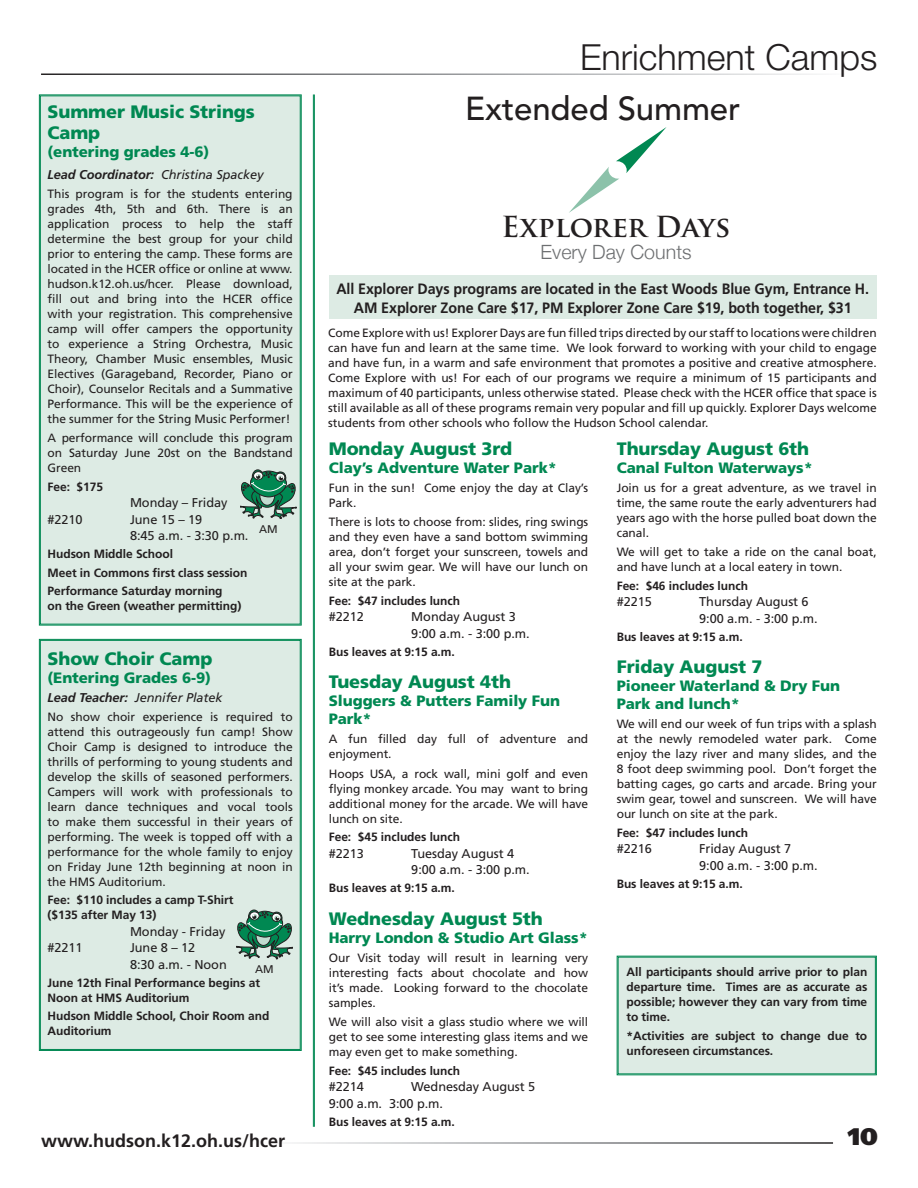
<style>
.page{position:relative;width:918px;height:1188px;background:#fff}
.page>*{position:absolute;margin:0;border:0;box-sizing:border-box;transform-origin:0 0}
.t1{font:300 36px "Helvetica Neue";color:#231f20}
.t2{font:500 33px "Avenir";letter-spacing:-.005em;color:#231f20}
.t3{font:700 28.2px "Trajan Pro";color:#231f20}
.t4{font:900 24px "Frutiger";color:#231f20}
.t5{font:900 18px/21.6px "Frutiger";letter-spacing:-.005em;color:#008852}
.t6{font:700 18px "Frutiger";color:#231f20}
.t7{font:900 15px/18px "Frutiger";letter-spacing:-.005em;color:#008852}
.t8{font:700 15px/18.6px "Frutiger";letter-spacing:-.005em;color:#231f20;text-align:center;scale:.95 1}
.t9{font:12.75px/16.5px "Frutiger";letter-spacing:-.005em;color:#231f20}
.t10{font:italic 700 12.75px "Frutiger";letter-spacing:-.005em;color:#231f20}
.t11{font:italic 12.75px "Frutiger";letter-spacing:-.005em;color:#231f20}
.t12{font:12px/15px "Frutiger";letter-spacing:-.005em;color:#231f20;text-align:justify}
.t13{font:700 12px/15px "Frutiger";letter-spacing:-.005em;color:#231f20}
.t14{font:11.1px "Frutiger";color:#231f20}
.s1{font-weight:400}
.s2{font-weight:700}
</style>
<div class="page">
<div style="left:39px;top:94px;width:263px;height:532px;background:#ddebe4"></div>
<div style="left:40px;top:96px;width:260px;height:528px;border:1px solid #008852"></div>
<div style="left:39px;top:639px;width:263px;height:412px;background:#ddebe4"></div>
<div style="left:40px;top:640px;width:260px;height:410px;border:1px solid #008852"></div>
<svg style="left:616px;top:955px;width:261px;height:121px;background:#d4e7de"></svg>
<div style="left:329px;top:276px;width:548px;height:43px;background:#ddebe4"></div>
<svg style="left:569px;top:127px;width:98px;height:86px"></svg>
<hr style="left:314px;top:94px;width:1px;height:1033px;background:#008852">
<hr style="left:313px;top:94px;width:1px;height:1033px;background:#008852">
<div style="left:252px;top:470px;width:11px;height:14px;border:1px solid #231f20;border-radius:50%"></div>
<svg style="left:240px;top:471px;width:57px;height:48px;background:#629882"></svg>
<div style="left:248px;top:910px;width:12px;height:14px;border:1px solid #231f20;border-radius:50%"></div>
<svg style="left:236px;top:911px;width:57px;height:48px;background:#629882"></svg>
<h3 class="t5" style="left:48px;top:100px;width:209px">Summer Music Strings<br>Camp</h3>
<p class="t7" style="left:48px;top:143px;width:163px">(entering grades 4-6)</p>
<p class="t10" style="left:48px;top:167px;width:217px">Lead Coordinator: <span class="s1">Christina Spackey</span></p>
<p class="t12" style="left:48px;top:186px;width:247px">This program is for the students entering grades 4th, 5th and 6th. There is an application process to help the staff determine the best group for your child prior to entering the camp. These forms are located in the HCER office or online at www. hudson.k12.oh.us/hcer. Please download, fill out and bring into the HCER office with your registration. This comprehensive camp will offer campers the opportunity to experience a String Orchestra, Music Theory, Chamber Music ensembles, Music Electives (Garageband, Recorder, Piano or Choir), Counselor Recitals and a Summative Performance. This will be the experience of the summer for the String Music Performer!</p>
<p class="t12" style="left:48px;top:431px;width:247px">A performance will conclude this program on Saturday June 20st on the Bandstand Green</p>
<p class="t13" style="left:48px;top:479px;width:57px">Fee: $175</p>
<p class="t9" style="left:130px;top:494px;width:99px">Monday – Friday</p>
<p class="t9" style="left:48px;top:511px;width:37px">#2210</p>
<p class="t9" style="left:130px;top:511px;width:120px">June 15 – 19<br>8:45 a.m. - 3:30 p.m.</p>
<p class="t13" style="left:48px;top:545px;width:202px;line-height:18.3px">Hudson Middle School<br>Meet in Commons first class session<br>Performance Saturday morning</p>
<p class="t13" style="left:48px;top:598px;width:195px">on the Green (weather permitting)</p>
<h3 class="t5" style="left:48px;top:647px;width:166px">Show Choir Camp</h3>
<p class="t7" style="left:48px;top:668px;width:165px">(Entering Grades 6-9)</p>
<p class="t11" style="left:48px;top:690px;width:177px"><span class="s2">Lead Teacher:</span> Jennifer Platek</p>
<p class="t12" style="left:48px;top:709px;width:247px">No show choir experience is required to attend this outrageously fun camp! Show Choir Camp is designed to introduce the thrills of performing to young students and develop the skills of seasoned performers.<br>Campers will work with professionals to learn dance techniques and vocal tools to make them successful in their years of performing. The week is topped off with a performance for the whole family to enjoy on Friday June 12th beginning at noon in the HMS Auditorium.</p>
<p class="t13" style="left:48px;top:893px;width:188px">Fee: $110 includes a camp T-Shirt ($135 after May 13)</p>
<p class="t9" style="left:130px;top:923px;width:97px">Monday - Friday</p>
<p class="t9" style="left:48px;top:940px;width:37px">#2211</p>
<p class="t9" style="left:130px;top:940px;width:98px">June 8 – 12<br>8:30 a.m. - Noon</p>
<p class="t13" style="left:48px;top:975px;width:214px">June 12th Final Performance begins at<br>Noon at HMS Auditorium</p>
<p class="t13" style="left:48px;top:1009px;width:223px">Hudson Middle School, Choir Room and<br>Auditorium</p>
<p class="t14" style="left:259px;top:523px;width:20px">AM</p>
<p class="t14" style="left:255px;top:963px;width:20px">AM</p>
<h1 class="t1" style="left:580px;top:35px;width:299px">Enrichment Camps</h1>
<h2 class="t2" style="left:465px;top:89px;width:277px">Extended Summer</h2>
<h3 class="t3" style="left:502px;top:210px;width:230px">Explorer Days</h3>
<p class="t8" style="left:336px;top:279px;width:562px">All Explorer Days programs are located in the East Woods Blue Gym, Entrance H.<br>AM Explorer Zone Care $17, PM Explorer Zone Care $19, both together, $31</p>
<p class="t12" style="left:328px;top:326px;width:550px">Come Explore with us! Explorer Days are fun filled trips directed by our staff to locations were children can have fun and learn at the same time. We look forward to working with your child to engage and have fun, in a warm and safe environment that promotes a positive and creative atmosphere.<br>Come Explore with us! For each of our programs we require a minimum of 15 participants and maximum of 40 participants, unless otherwise stated. Please check with the HCER office that space is still available as all of these programs remain very popular and fill up quickly. Explorer Days welcome students from other schools who follow the Hudson School calendar.</p>
<h3 class="t5" style="left:617px;top:437px;width:194px">Thursday August 6th</h3>
<p class="t7" style="left:617px;top:458px;width:198px">Canal Fulton Waterways*</p>
<p class="t12" style="left:617px;top:480px;width:262px">Join us for a great adventure, as we travel in time, the same route the early adventurers had years ago with the horse pulled boat down the canal.</p>
<p class="t12" style="left:617px;top:545px;width:261px">We will get to take a ride on the canal boat, and have lunch at a local eatery in town.</p>
<p class="t13" style="left:617px;top:578px;width:133px">Fee: $46 includes lunch</p>
<p class="t9" style="left:617px;top:593px;width:37px">#2215</p>
<p class="t9" style="left:699px;top:593px;width:120px">Thursday August 6<br>9:00 a.m. - 3:00 p.m.</p>
<p class="t13" style="left:617px;top:629px;width:128px">Bus leaves at 9:15 a.m.</p>
<h3 class="t5" style="left:617px;top:656px;width:147px">Friday August 7</h3>
<p class="t7" style="left:617px;top:677px;width:225px">Pioneer Waterland &amp; Dry Fun<br>Park and lunch*</p>
<p class="t12" style="left:617px;top:717px;width:262px">We will end our week of fun trips with a splash at the newly remodeled water park. Come enjoy the lazy river and many slides, and the 8 foot deep swimming pool. Don’t forget the batting cages, go carts and arcade. Bring your swim gear, towel and sunscreen. We will have our lunch on site at the park.</p>
<p class="t13" style="left:617px;top:825px;width:133px">Fee: $47 includes lunch</p>
<p class="t9" style="left:617px;top:840px;width:37px">#2216</p>
<p class="t9" style="left:699px;top:840px;width:120px">Friday August 7<br>9:00 a.m. - 3:00 p.m.</p>
<p class="t13" style="left:617px;top:876px;width:128px">Bus leaves at 9:15 a.m.</p>
<h3 class="t5" style="left:329px;top:437px;width:185px">Monday August 3rd</h3>
<p class="t7" style="left:329px;top:458px;width:230px">Clay’s Adventure Water Park*</p>
<p class="t12" style="left:329px;top:480px;width:261px">Fun in the sun! Come enjoy the day at Clay’s<br>Park.</p>
<p class="t12" style="left:329px;top:515px;width:261px">There is lots to choose from: slides, ring swings and they even have a sand bottom swimming area, don’t forget your sunscreen, towels and all your swim gear. We will have our lunch on site at the park.</p>
<p class="t13" style="left:329px;top:593px;width:133px">Fee: $47 includes lunch</p>
<p class="t9" style="left:329px;top:608px;width:37px">#2212</p>
<p class="t9" style="left:411px;top:608px;width:120px">Monday August 3<br>9:00 a.m. - 3:00 p.m.</p>
<p class="t13" style="left:329px;top:644px;width:128px">Bus leaves at 9:15 a.m.</p>
<h3 class="t5" style="left:329px;top:671px;width:184px">Tuesday August 4th</h3>
<p class="t7" style="left:329px;top:692px;width:233px">Sluggers &amp; Putters Family Fun<br>Park*</p>
<p class="t12" style="left:329px;top:732px;width:261px">A fun filled day full of adventure and enjoyment.</p>
<p class="t12" style="left:329px;top:766px;width:261px">Hoops USA, a rock wall, mini golf and even flying monkey arcade. You may want to bring additional money for the arcade. We will have lunch on site.</p>
<p class="t13" style="left:329px;top:829px;width:133px">Fee: $45 includes lunch</p>
<p class="t9" style="left:329px;top:845px;width:37px">#2213</p>
<p class="t9" style="left:411px;top:845px;width:120px">Tuesday August 4<br>9:00 a.m. - 3:00 p.m.</p>
<p class="t13" style="left:329px;top:881px;width:128px">Bus leaves at 9:15 a.m.</p>
<h3 class="t5" style="left:329px;top:907px;width:216px">Wednesday August 5th</h3>
<p class="t7" style="left:329px;top:928px;width:261px">Harry London &amp; Studio Art Glass*</p>
<p class="t12" style="left:329px;top:950px;width:261px">Our Visit today will result in learning very interesting facts about chocolate and how it’s made. Looking forward to the chocolate samples.</p>
<p class="t12" style="left:329px;top:1015px;width:261px">We will also visit a glass studio where we will get to see some interesting glass items and we may even get to make something.</p>
<p class="t13" style="left:329px;top:1063px;width:133px">Fee: $45 includes lunch</p>
<p class="t9" style="left:329px;top:1078px;width:37px">#2214</p>
<p class="t13" style="left:627px;top:964px;width:242px;text-align:justify">All participants should arrive prior to plan departure time. Times are as accurate as possible; however they can vary from time to time.</p>
<p class="t13" style="left:627px;top:1029px;width:242px">*Activities are subject to change due to unforeseen circumstances.</p>
<p class="t9" style="left:329px;top:1078px;width:208px;text-indent:83px">Wednesday August 5<br>9:00 a.m. 3:00 p.m.</p>
<p class="t13" style="left:329px;top:1114px;width:128px">Bus leaves at 9:15 a.m.</p>
<h3 class="t6" style="left:41px;top:1130px;width:246px">www.hudson.k12.oh.us/hcer</h3>
<h3 class="t4" style="left:848px;top:1122px;width:32px">10</h3>
</div>
